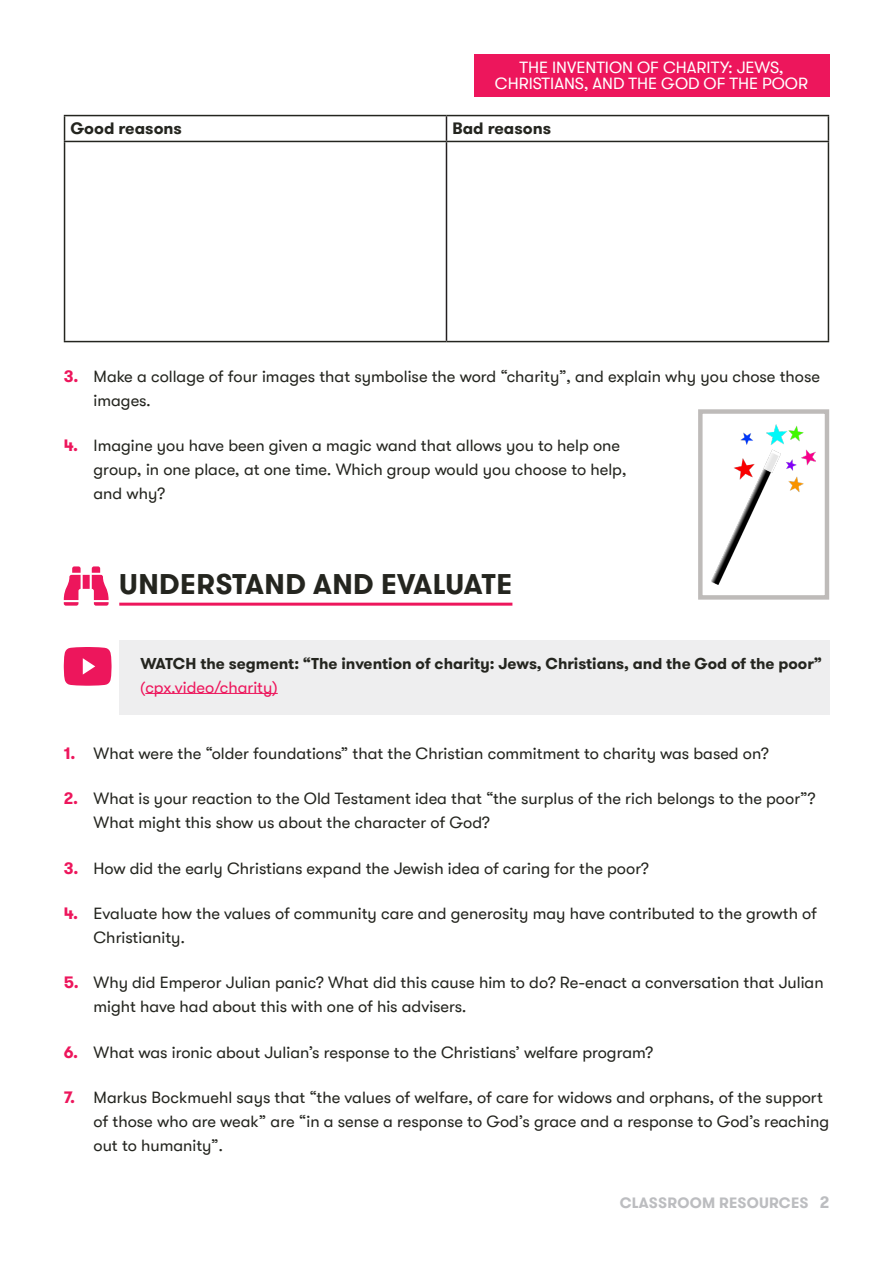
<style>
.page{position:relative;width:893px;height:1263px;background:#fff}
.page>*{position:absolute;margin:0;border:0;box-sizing:border-box;transform-origin:0 0}
.t1{font:700 28.5px "GT Walsheim";letter-spacing:.015em;color:#24251f}
.t2{font:16.5px/24px "GT Walsheim";color:#24251f}
.t3{font:16.5px/16.5px "GT Walsheim";color:#fff;text-align:center}
.t4{font:700 16.5px "GT Walsheim";color:#24251f}
.t5{font:16.5px "GT Walsheim";color:#ed165c}
.t6{font:700 15.75px "GT Walsheim";color:#24251f}
.t7{font:700 15px "GT Walsheim";letter-spacing:.015em;color:#bcbdc0}
.s1{font-weight:700;color:#ed165c}
.s2{font-size:15.75px}
.s3{font-size:16.5px}
</style>
<div class="page">
<div style="left:474px;top:54px;width:355px;height:42px;background:#ed165c"></div>
<div style="left:119px;top:640px;width:710px;height:74px;background:#eeeeef"></div>
<svg style="left:64px;top:647px;width:48px;height:39px;background:#ef3370"></svg>
<hr style="left:119px;top:603px;width:393px;height:3px;background:#ed165c">
<hr style="left:145px;top:693px;width:133px;height:1px;background:#ed165c">
<svg style="left:446px;top:116px;width:1px;height:25px"></svg>
<hr style="left:446px;top:142px;width:1px;height:199px;background:#231f20">
<hr style="left:64px;top:115px;width:382px;height:1px;background:#24251f">
<svg style="left:64px;top:116px;width:1px;height:25px"></svg>
<hr style="left:446px;top:115px;width:383px;height:1px;background:#24251f">
<svg style="left:828px;top:116px;width:1px;height:25px"></svg>
<hr style="left:64px;top:141px;width:382px;height:1px;background:#24251f">
<hr style="left:64px;top:142px;width:1px;height:199px;background:#24251f">
<hr style="left:446px;top:141px;width:383px;height:1px;background:#24251f">
<hr style="left:828px;top:142px;width:1px;height:199px;background:#24251f">
<hr style="left:64px;top:341px;width:382px;height:1px;background:#24251f">
<hr style="left:446px;top:341px;width:383px;height:1px;background:#24251f">
<svg style="left:64px;top:566px;width:45px;height:40px"></svg>
<img style="left:712px;top:425px;width:103px;height:159px">
<div style="left:698px;top:409px;width:131px;height:191px;border:4px solid #bebbb9"></div>
<p class="t3" style="left:495px;top:59px;width:315px">THE INVENTION OF CHARITY: JEWS,<br>CHRISTIANS, AND THE GOD OF THE POOR</p>
<p class="t4" style="left:71px;top:117px;width:113px">Good reasons</p>
<p class="t4" style="left:452px;top:117px;width:100px">Bad reasons</p>
<p class="t2" style="left:94px;top:364px;width:728px;text-indent:-30px"><span class="s1">3.</span> Make a collage of four images that symbolise the word “charity”, and explain why you chose those images.</p>
<p class="t2" style="left:94px;top:433px;width:535px;text-indent:-30px"><span class="s1">4.</span> Imagine you have been given a magic wand that allows you to help one group, in one place, at one time. Which group would you choose to help, and why?</p>
<p class="t1" style="left:119px;top:565px;width:394px">UNDERSTAND AND EVALUATE</p>
<p class="t6" style="left:140px;top:653px;width:683px">WATCH the segment: “The invention of charity: Jews, Christians, and the God of the poor”</p>
<p class="t5" style="left:140px;top:678px;width:139px"><span class="s2">(</span>cpx.video/charity)</p>
<p class="t2" style="left:64px;top:742px;width:707px"><span class="s1">1.</span> What were the “older foundations” that the Christian commitment to charity was based on?</p>
<p class="t2" style="left:94px;top:787px;width:723px;text-indent:-30px"><span class="s1">2.</span> What is your reaction to the Old Testament idea that “the surplus of the rich belongs to the poor”?<br>What might this show us about the character of God?</p>
<p class="t2" style="left:64px;top:856px;width:587px"><span class="s1">3.</span> How did the early Christians expand the Jewish idea of caring for the poor?</p>
<p class="t2" style="left:94px;top:901px;width:725px;text-indent:-30px"><span class="s1">4.</span> Evaluate how the values of community care and generosity may have contributed to the growth of<br>Christianity.</p>
<p class="t2" style="left:94px;top:971px;width:732px;text-indent:-30px"><span class="s1">5.</span> Why did Emperor Julian panic? What did this cause him to do? Re-enact a conversation that Julian might have had about this with one of his advisers.</p>
<p class="t2" style="left:64px;top:1040px;width:591px"><span class="s1">6.</span> What was ironic about Julian’s response to the Christians’ welfare program?</p>
<p class="t2" style="left:94px;top:1085px;width:737px;text-indent:-30px"><span class="s1">7.</span> Markus Bockmuehl says that “the values of welfare, of care for widows and orphans, of the support of those who are weak” are “in a sense a response to God’s grace and a response to God’s reaching out to humanity”.</p>
<p class="t7" style="left:620px;top:1193px;width:211px">CLASSROOM RESOURCES <span class="s3">2</span></p>
</div>
